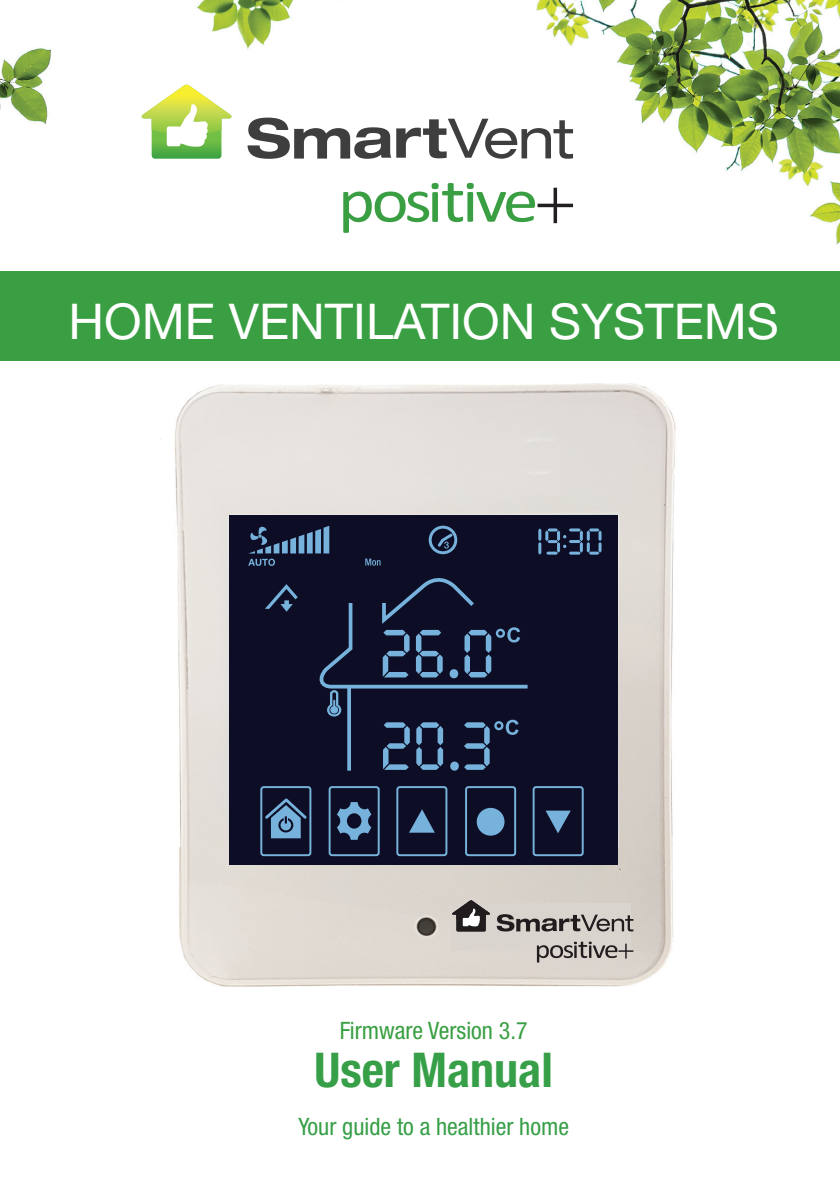
<style>
.page{position:relative;width:840px;height:1191px;background:#fff}
.page>*{position:absolute;margin:0;border:0;box-sizing:border-box;transform-origin:0 0}
.t1{font:49.4px "Helvetica Neue";color:#fff}
.t2{font:700 condensed 48px "Helvetica Neue";color:#369f47}
.t3{font:condensed 24px "Helvetica Neue";color:#369f47}
.t4{font:condensed 24px "Helvetica Neue";color:#399f42}
</style>
<div class="page">
<div style="left:0;top:271px;width:839px;height:89px;background:#399f42"></div>
<img style="left:0;top:0;width:839px;height:245px">
<svg style="left:247px;top:118px;width:325px;height:41px"></svg>
<svg style="left:140px;top:85px;width:91px;height:74px"></svg>
<div style="left:167px;top:126px;width:13px;height:20px;background:#fff;border-radius:3px"></div>
<svg style="left:343px;top:183px;width:229px;height:50px"></svg>
<img style="left:160px;top:383px;width:516px;height:603px">
<div style="left:229px;top:515px;width:388px;height:349px;background:#0d0e25"></div>
<div style="left:428px;top:525px;width:29px;height:29px;border:3px solid #76b2dc;border-radius:50%"></div>
<svg style="left:538px;top:528px;width:63px;height:26px"></svg>
<div style="left:260px;top:786px;width:51px;height:70px;border:2px solid #76b2dc;border-radius:2px"></div>
<svg style="left:262px;top:796px;width:47px;height:42px"></svg>
<div style="left:532px;top:786px;width:51px;height:70px;border:2px solid #76b2dc;border-radius:2px"></div>
<svg style="left:545px;top:810px;width:25px;height:23px"></svg>
<div style="left:328px;top:786px;width:51px;height:70px;border:2px solid #76b2dc;border-radius:2px"></div>
<svg style="left:337px;top:802px;width:34px;height:38px"></svg>
<div style="left:465px;top:786px;width:51px;height:70px;border:2px solid #76b2dc;border-radius:2px"></div>
<div style="left:476px;top:808px;width:28px;height:27px;background:#76b2dc;border-radius:50%"></div>
<div style="left:396px;top:786px;width:51px;height:70px;border:2px solid #76b2dc;border-radius:2px"></div>
<svg style="left:409px;top:809px;width:25px;height:23px"></svg>
<svg style="left:248px;top:526px;width:280px;height:245px"></svg>
<div style="left:451px;top:902px;width:180px;height:48px;background:#d9d4ce"></div>
<svg style="left:496px;top:914px;width:137px;height:17px"></svg>
<svg style="left:451px;top:900px;width:39px;height:31px"></svg>
<div style="left:462px;top:918px;width:6px;height:8px;background:#fff"></div>
<svg style="left:536px;top:941px;width:97px;height:21px"></svg>
<h1 class="t1" style="left:68px;top:304px;width:711px">HOME VENTILATION SYSTEMS</h1>
<p class="t4" style="left:339px;top:1022px;width:189px">Firmware Version 3.7</p>
<h2 class="t2" style="left:314px;top:1052px;width:240px">User Manual</h2>
<p class="t3" style="left:298px;top:1118px;width:272px">Your guide to a healthier home</p>
</div>
